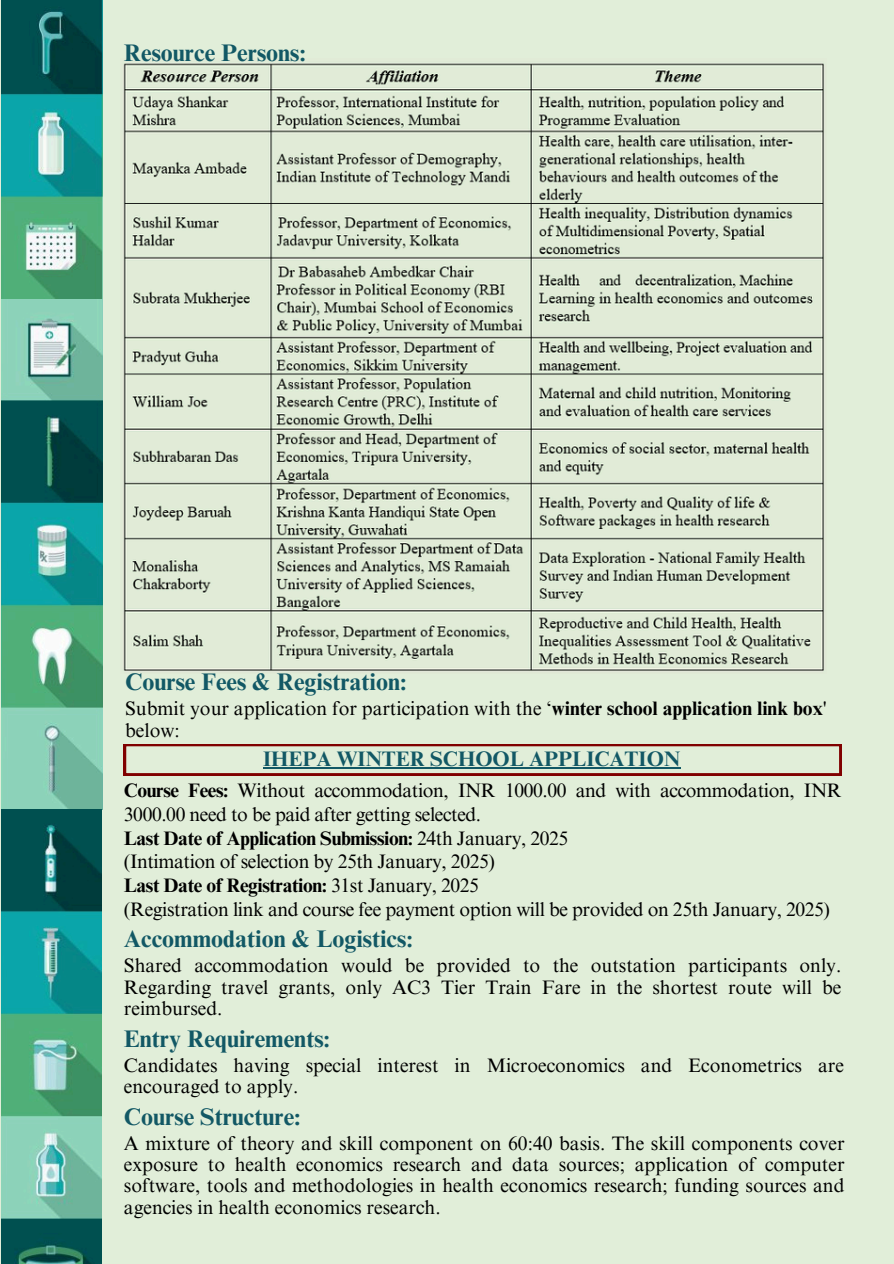
<style>
.page{position:relative;width:894px;height:1264px;background:#fff}
.page>*{position:absolute;margin:0;border:0;box-sizing:border-box;transform-origin:0 0}
.t1{font:700 24px "Times NRMT Pro";color:#125865}
.t2{font:700 21px "Times NRMT Pro";color:#125865}
.t3{font:19.5px/21.3px "Times NRMT Pro";color:#000}
.t4{font:19.5px/23.7px "Times NRMT Pro";letter-spacing:-.02em;color:#000}
.t5{font:700 19.5px "Times NRMT Pro";letter-spacing:-.02em;color:#000}
.s1{font-weight:700}
.s2{font-weight:400}
</style>
<div class="page">
<div style="left:0;top:0;width:893px;height:1263px;background:#e1eed9"></div>
<img style="left:1px;top:0;width:101px;height:1263px">
<svg style="left:124px;top:744px;width:716px;height:31px"></svg>
<img style="left:123px;top:63px;width:701px;height:608px">
<hr style="left:263px;top:767px;width:417px;height:1px;background:#125865">
<p class="t1" style="left:124px;top:43px;width:183px">Resource Persons:</p>
<p class="t1" style="left:125px;top:673px;width:283px">Course Fees &amp; Registration:</p>
<p class="t3" style="left:125px;top:700px;width:702px">Submit your application for participation with the ‘<span class="s1">winter school application link box</span>' below:</p>
<p class="t2" style="left:263px;top:751px;width:418px">IHEPA WINTER SCHOOL APPLICATION</p>
<p class="t4" style="left:124px;top:781px;width:719px"><span class="s1">Course Fees:</span> Without accommodation, INR 1000.00 and with accommodation, INR<br>3000.00 need to be paid after getting selected.</p>
<p class="t5" style="left:124px;top:830px;width:445px">Last Date of Application Submission: <span class="s2">24th January, 2025</span></p>
<h2 class="t4" style="left:124px;top:852px;width:372px">(Intimation of selection by 25th January, 2025)</h2>
<p class="t5" style="left:124px;top:878px;width:356px">Last Date of Registration: <span class="s2">31st January, 2025</span></p>
<p class="t4" style="left:124px;top:899px;width:707px">(Registration link and course fee payment option will be provided on 25th January, 2025)</p>
<h1 class="t1" style="left:124px;top:930px;width:290px">Accommodation &amp; Logistics:</h1>
<p class="t3" style="left:124px;top:957px;width:718px;text-align:justify">Shared accommodation would be provided to the outstation participants only.<br>Regarding travel grants, only AC3 Tier Train Fare in the shortest route will be reimbursed.</p>
<p class="t1" style="left:124px;top:1029px;width:207px">Entry Requirements:</p>
<p class="t3" style="left:124px;top:1056px;width:721px">Candidates having special interest in Microeconomics and Econometrics are encouraged to apply.</p>
<p class="t1" style="left:124px;top:1107px;width:178px">Course Structure:</p>
<p class="t3" style="left:124px;top:1134px;width:721px;text-align:justify">A mixture of theory and skill component on 60:40 basis. The skill components cover exposure to health economics research and data sources; application of computer software, tools and methodologies in health economics research; funding sources and agencies in health economics research.</p>
</div>
